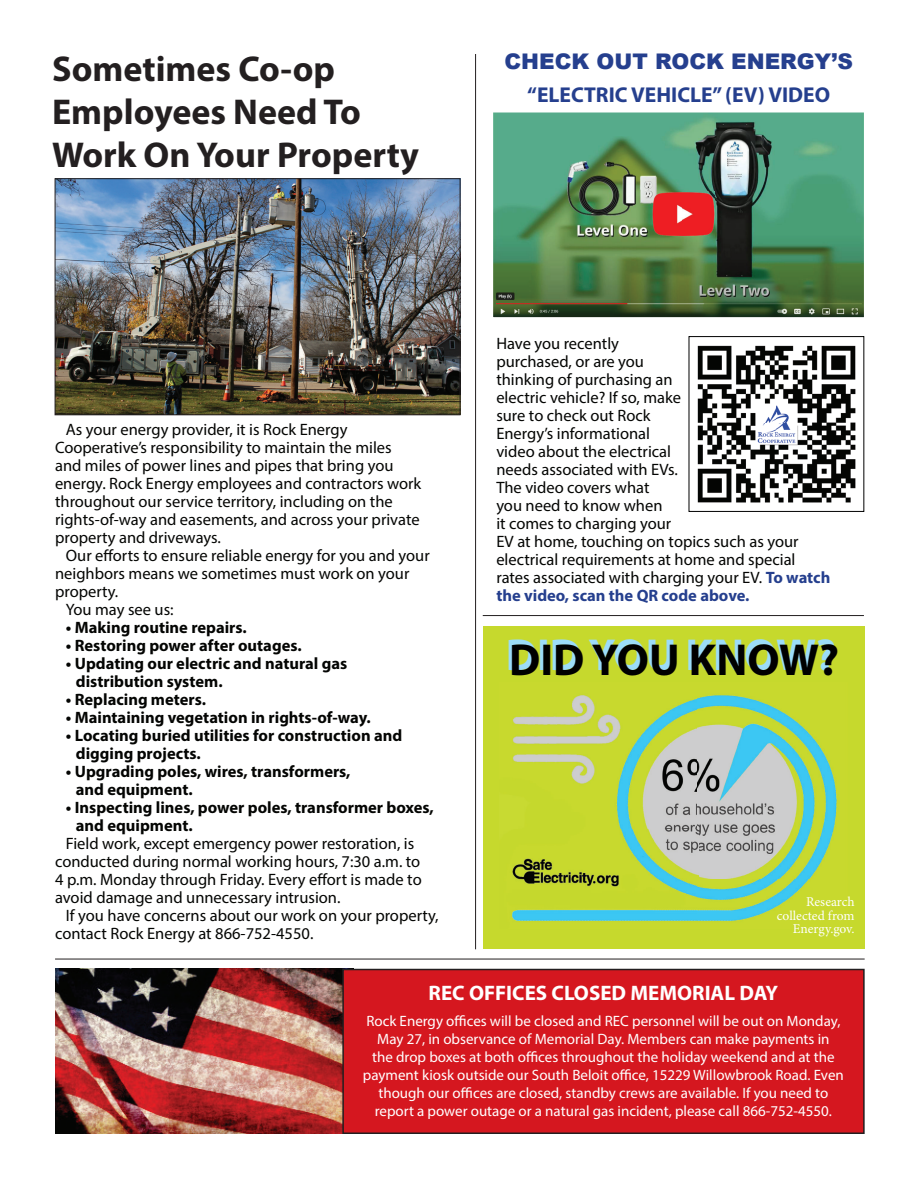
<style>
.page{position:relative;width:918px;height:1188px;background:#fff}
.page>*{position:absolute;margin:0;border:0;box-sizing:border-box;transform-origin:0 0}
.t1{font:700 45px "Myriad Pro";color:#000}
.t2{font:700 36px/43.2px "Myriad Pro";color:#231f20}
.t3{font:700 21.6px "Myriad Pro";color:#253f8e}
.t4{font:900 21.6px "Arial";color:#253f8e}
.t5{font:700 21px "Myriad Pro";color:#fff}
.t6{font:16.5px/18px "Myriad Pro";color:#040503}
.t7{font:700 16.5px/18px "Myriad Pro";color:#040503}
.t8{font:15px/18px "Myriad Pro";color:#fff;text-align:center}
.t9{font:13.5px/13.5px "Minion Pro";color:#fff;text-align:right}
.s1{font-weight:700;color:#253f8e}
</style>
<div class="page">
<div style="left:483px;top:626px;width:382px;height:323px;background:#c6d92d"></div>
<img style="left:55px;top:969px;width:287px;height:165px">
<div style="left:343px;top:970px;width:521px;height:163px;background:#d5171f"></div>
<div style="left:342px;top:969px;width:523px;height:165px;border:2px solid #231f20"></div>
<hr style="left:475px;top:54px;width:1px;height:895px;background:#231f20">
<hr style="left:55px;top:959px;width:810px;height:1px;background:#231f20">
<img style="left:57px;top:180px;width:401px;height:233px">
<div style="left:55px;top:178px;width:405px;height:237px;border:1px solid #231f20"></div>
<img style="left:493px;top:112px;width:371px;height:205px">
<img style="left:651px;top:192px;width:63px;height:45px">
<img style="left:697px;top:345px;width:159px;height:158px">
<div style="left:689px;top:336px;width:175px;height:176px;border:1px solid #000"></div>
<hr style="left:483px;top:615px;width:381px;height:1px;background:#231f20">
<img style="left:512px;top:695px;width:325px;height:226px">
<h2 class="t2" style="left:52px;top:46px;width:369px">Sometimes Co-op<br>Employees Need To<br>Work On Your Property</h2>
<h3 class="t4" style="left:504px;top:46px;width:350px">CHECK OUT ROCK ENERGY’S</h3>
<h3 class="t3" style="left:527px;top:80px;width:304px">“ELECTRIC VEHICLE” (EV) VIDEO</h3>
<p class="t6" style="left:55px;top:420px;width:368px;text-indent:11px">As your energy provider, it is Rock Energy Cooperative’s responsibility to maintain the miles and miles of power lines and pipes that bring you energy. Rock Energy employees and contractors work throughout our service territory, including on the rights-of-way and easements, and across your private property and driveways.</p>
<p class="t6" style="left:66px;top:546px;width:365px">Our efforts to ensure reliable energy for you and your</p>
<p class="t6" style="left:55px;top:564px;width:356px">neighbors means we sometimes must work on your</p>
<p class="t6" style="left:55px;top:582px;width:65px">property.</p>
<p class="t6" style="left:66px;top:600px;width:109px">You may see us:</p>
<p class="t7" style="left:66px;top:618px;width:182px">• Making routine repairs.</p>
<p class="t7" style="left:66px;top:636px;width:237px">• Restoring power after outages.</p>
<p class="t7" style="left:76px;top:654px;width:273px;text-indent:-10px">• Updating our electric and natural gas distribution system.</p>
<p class="t7" style="left:66px;top:690px;width:142px">• Replacing meters.</p>
<p class="t7" style="left:66px;top:708px;width:306px">• Maintaining vegetation in rights-of-way.</p>
<p class="t7" style="left:76px;top:726px;width:328px;text-indent:-10px">• Locating buried utilities for construction and digging projects.</p>
<p class="t7" style="left:76px;top:762px;width:276px;text-indent:-10px">• Upgrading poles, wires, transformers, and equipment.</p>
<p class="t7" style="left:76px;top:798px;width:359px;text-indent:-10px">• Inspecting lines, power poles, transformer boxes, and equipment.</p>
<p class="t6" style="left:55px;top:834px;width:368px;text-indent:11px">Field work, except emergency power restoration, is conducted during normal working hours, 7:30 a.m. to 4 p.m. Monday through Friday. Every effort is made to avoid damage and unnecessary intrusion.</p>
<p class="t6" style="left:55px;top:906px;width:385px;text-indent:11px">If you have concerns about our work on your property, contact Rock Energy at 866-752-4550.</p>
<p class="t6" style="left:496px;top:334px;width:336px">Have you recently<br>purchased, or are you<br>thinking of purchasing an<br>electric vehicle? If so, make<br>sure to check out Rock<br>Energy’s informational<br>video about the electrical<br>needs associated with EVs.<br>The video covers what<br>you need to know when<br>it comes to charging your<br>EV at home, touching on topics such as your electrical requirements at home and special rates associated with charging your EV. <span class="s1">To watch the video, scan the QR code above.</span></p>
<h1 class="t1" style="left:509px;top:631px;width:332px">DID YOU KNOW?</h1>
<p class="t9" style="left:777px;top:895px;width:79px">Research collected from<br>Energy.gov.</p>
<p class="t5" style="left:429px;top:979px;width:351px">REC OFFICES CLOSED MEMORIAL DAY</p>
<p class="t8" style="left:363px;top:1012px;width:482px">Rock Energy offices will be closed and REC personnel will be out on Monday, May 27, in observance of Memorial Day. Members can make payments in<br>the drop boxes at both offices throughout the holiday weekend and at the payment kiosk outside our South Beloit office, 15229 Willowbrook Road. Even though our offices are closed, standby crews are available. If you need to report a power outage or a natural gas incident, please call 866-752-4550.</p>
</div>
